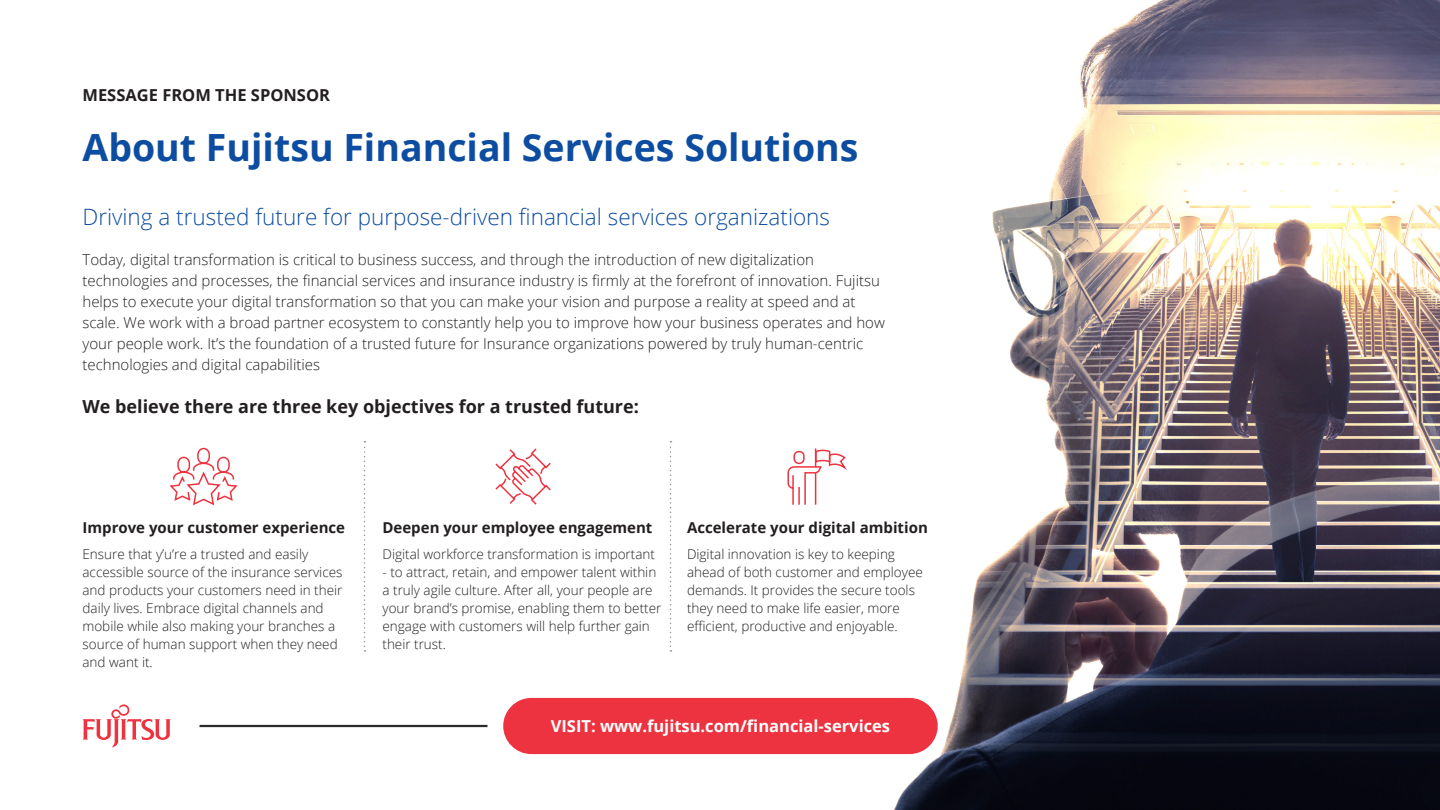
<style>
.page{position:relative;width:1440px;height:810px;background:#fff}
.page>*{position:absolute;margin:0;border:0;box-sizing:border-box;transform-origin:0 0}
.t1{font:700 37.5px "Open Sans";color:#0d4da1}
.t2{font:300 22.5px "Open Sans";color:#0d4da1}
.t3{font:700 18px "Open Sans";color:#231f20}
.t4{font:700 16.5px "Open Sans";color:#fff}
.t5{font:700 16.5px "Open Sans";color:#231f20}
.t6{font:300 15px/21px "Open Sans";color:#231f20}
.t7{font:700 15px "Open Sans";color:#231f20}
.t8{font:300 13.5px/18px "Open Sans";color:#231f20}
</style>
<div class="page">
<img style="left:328px;top:0;width:1112px;height:810px">
<svg style="left:169px;top:447px;width:69px;height:59px"></svg>
<svg style="left:787px;top:448px;width:63px;height:58px"></svg>
<hr style="left:815px;top:473px;width:1px;height:32px;background:#ee3340">
<svg style="left:494px;top:447px;width:58px;height:59px"></svg>
<svg style="left:82px;top:704px;width:89px;height:44px"></svg>
<div style="left:503px;top:698px;width:435px;height:56px;background:#ee3340;border-radius:28px"></div>
<hr style="left:200px;top:725px;width:288px;height:2px;background:#2e2b2c">
<svg style="left:364px;top:441px;width:1px;height:211px"></svg>
<svg style="left:670px;top:441px;width:1px;height:211px"></svg>
<p class="t5" style="left:82px;top:83px;width:249px">MESSAGE FROM THE SPONSOR</p>
<p class="t1" style="left:82px;top:121px;width:777px">About Fujitsu Financial Services Solutions</p>
<p class="t2" style="left:82px;top:201px;width:749px">Driving a trusted future for purpose-driven financial services organizations</p>
<p class="t6" style="left:82px;top:248px;width:804px">Today, digital transformation is critical to business success, and through the introduction of new digitalization technologies and processes, the financial services and insurance industry is firmly at the forefront of innovation. Fujitsu helps to execute your digital transformation so that you can make your vision and purpose a reality at speed and at scale. We work with a broad partner ecosystem to constantly help you to improve how your business operates and how your people work. It’s the foundation of a trusted future for Insurance organizations powered by truly human-centric technologies and digital capabilities</p>
<p class="t3" style="left:82px;top:393px;width:558px">We believe there are three key objectives for a trusted future:</p>
<p class="t7" style="left:82px;top:517px;width:264px">Improve your customer experience</p>
<p class="t8" style="left:82px;top:545px;width:261px">Ensure that y’u’re a trusted and easily accessible source of the insurance services and products your customers need in their daily lives. Embrace digital channels and mobile while also making your branches a source of human support when they need and want it.</p>
<p class="t7" style="left:382px;top:517px;width:271px">Deepen your employee engagement</p>
<p class="t8" style="left:382px;top:545px;width:274px">Digital workforce transformation is important</p>
<p class="t8" style="left:382px;top:563px;width:280px">- to attract, retain, and empower talent within a truly agile culture. After all, your people are your brand’s promise, enabling them to better engage with customers will help further gain their trust.</p>
<p class="t7" style="left:687px;top:517px;width:242px">Accelerate your digital ambition</p>
<p class="t8" style="left:687px;top:545px;width:237px">Digital innovation is key to keeping ahead of both customer and employee demands. It provides the secure tools they need to make life easier, more efficient, productive and enjoyable.</p>
<p class="t4" style="left:551px;top:714px;width:341px">VISIT: www.fujitsu.com/financial-services</p>
</div>
